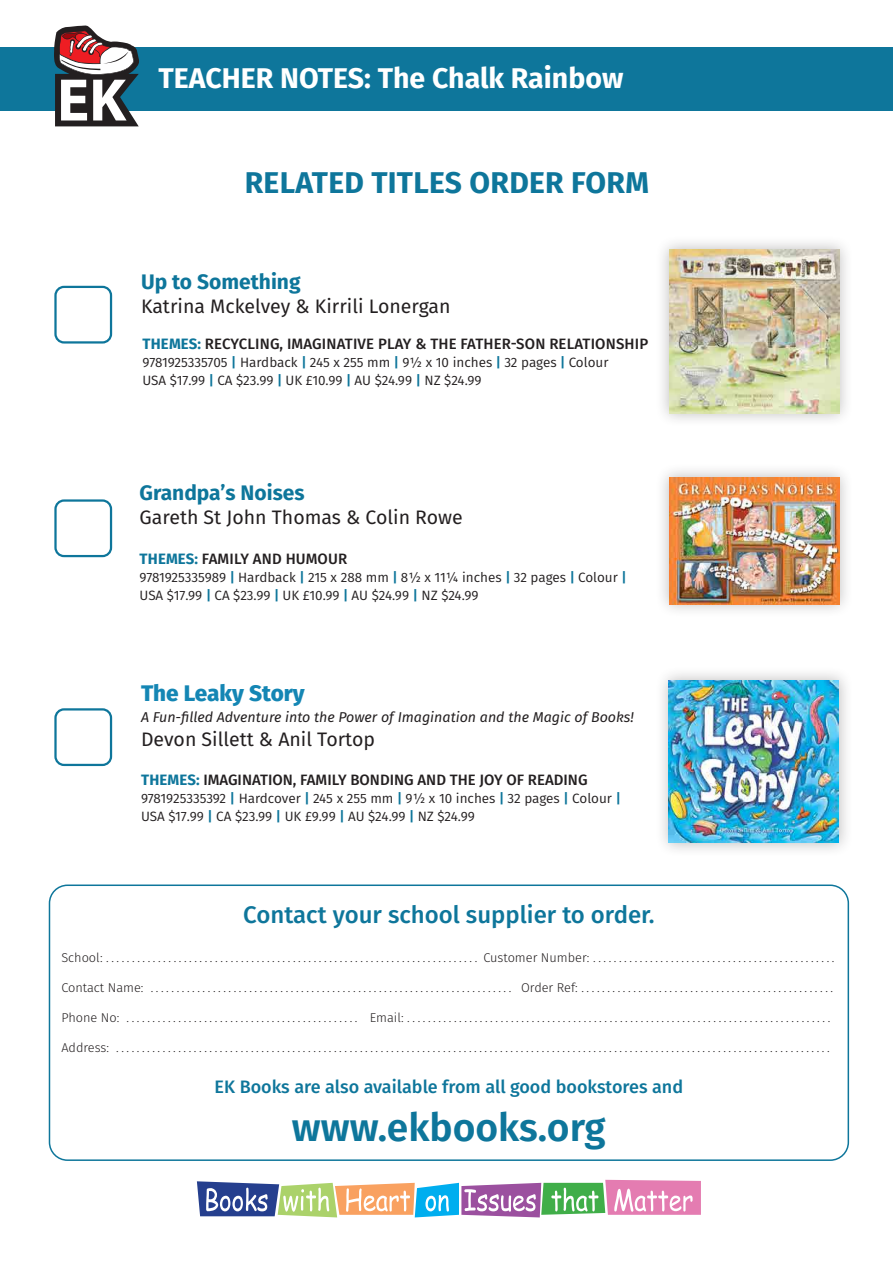
<style>
.page{position:relative;width:893px;height:1263px;background:#fff}
.page>*{position:absolute;margin:0;border:0;box-sizing:border-box;transform-origin:0 0}
.t1{font:600 39px "Fira Sans";color:#0e769b}
.t2{font:700 30px "Fira Sans";letter-spacing:.01em;color:#0e769b}
.t3{font:700 28.5px "Fira Sans";color:#fff}
.t4{font:500 24px "Fira Sans";color:#0e769b}
.t5{font:800 22.5px "Fira Sans";color:#1486b4}
.t6{font:700 21px "Fira Sans";color:#0e769b}
.t7{font:19.5px "Fira Sans";color:#231f20}
.t8{font:500 18px "Fira Sans";color:#0e769b}
.t9{font:500 15px "Fira Sans";color:#231f20}
.t10{font:italic 14.25px "Fira Sans";color:#231f20}
.t11{font:13.5px "Fira Sans";color:#231f20}
.t12{font:300 12.75px "Fira Sans";color:#231f20}
.s1{font-weight:700;color:#0e769b}
.s2{font-weight:600;color:#0e769b}
</style>
<div class="page">
<div style="left:49px;top:884px;width:800px;height:277px;border:2px solid #0e769b;border-radius:18px"></div>
<div style="left:0;top:47px;width:893px;height:64px;background:#0e769b"></div>
<svg style="left:54px;top:26px;width:85px;height:100px"></svg>
<svg style="left:197px;top:1180px;width:504px;height:37px"></svg>
<div style="left:54px;top:286px;width:58px;height:58px;border:2px solid #0e769b;border-radius:9px"></div>
<div style="left:54px;top:499px;width:58px;height:58px;border:2px solid #0e769b;border-radius:9px"></div>
<div style="left:54px;top:708px;width:58px;height:58px;border:2px solid #0e769b;border-radius:9px"></div>
<div style="left:655px;top:666px;width:198px;height:191px;background:#231f20;opacity:.3"></div>
<img style="left:669px;top:680px;width:170px;height:163px">
<div style="left:655px;top:463px;width:199px;height:155px;background:#231f20;opacity:.3"></div>
<img style="left:669px;top:477px;width:170px;height:127px">
<div style="left:655px;top:235px;width:199px;height:192px;background:#231f20;opacity:.3"></div>
<img style="left:669px;top:250px;width:170px;height:163px">
<p class="t3" style="left:159px;top:54px;width:466px">TEACHER NOTES: The Chalk Rainbow</p>
<p class="t2" style="left:245px;top:157px;width:406px">RELATED TITLES ORDER FORM</p>
<p class="t6" style="left:141px;top:264px;width:161px">Up to Something</p>
<p class="t7" style="left:141px;top:292px;width:311px">Katrina Mckelvey &amp; Kirrili Lonergan</p>
<p class="t9" style="left:143px;top:331px;width:507px"><span class="s1">THEMES:</span> RECYCLING, IMAGINATIVE PLAY &amp; THE FATHER-SON RELATIONSHIP</p>
<p class="t11" style="left:142px;top:352px;width:467px">9781925335705 <span class="s2">|</span> Hardback <span class="s2">|</span> 245 x 255 mm <span class="s2">|</span> 9½ x 10 inches <span class="s2">|</span> 32 pages <span class="s2">|</span> Colour</p>
<p class="t11" style="left:142px;top:370px;width:341px">USA $17.99 <span class="s2">|</span> CA $23.99 <span class="s2">|</span> UK £10.99 <span class="s2">|</span> AU $24.99 <span class="s2">|</span> NZ $24.99</p>
<p class="t6" style="left:140px;top:475px;width:167px">Grandpa’s Noises</p>
<p class="t7" style="left:140px;top:502px;width:325px">Gareth St John Thomas &amp; Colin Rowe</p>
<p class="t9" style="left:140px;top:547px;width:209px"><span class="s1">THEMES:</span> FAMILY AND HUMOUR</p>
<p class="t11" style="left:140px;top:567px;width:489px">9781925335989 <span class="s2">|</span> Hardback <span class="s2">|</span> 215 x 288 mm <span class="s2">|</span> 8½ x 11¼ inches <span class="s2">|</span> 32 pages <span class="s2">|</span> Colour <span class="s2">|</span></p>
<p class="t11" style="left:140px;top:585px;width:341px">USA $17.99 <span class="s2">|</span> CA $23.99 <span class="s2">|</span> UK £10.99 <span class="s2">|</span> AU $24.99 <span class="s2">|</span> NZ $24.99</p>
<p class="t5" style="left:141px;top:674px;width:165px">The Leaky Story</p>
<p class="t10" style="left:141px;top:706px;width:494px">A Fun-filled Adventure into the Power of Imagination and the Magic of Books!</p>
<p class="t7" style="left:141px;top:724px;width:235px">Devon Sillett &amp; Anil Tortop</p>
<p class="t9" style="left:141px;top:768px;width:448px"><span class="s1">THEMES:</span> IMAGINATION, FAMILY BONDING AND THE JOY OF READING</p>
<p class="t11" style="left:141px;top:789px;width:481px">9781925335392 <span class="s2">|</span> Hardcover <span class="s2">|</span> 245 x 255 mm <span class="s2">|</span> 9½ x 10 inches <span class="s2">|</span> 32 pages <span class="s2">|</span> Colour <span class="s2">|</span></p>
<p class="t11" style="left:141px;top:807px;width:335px">USA $17.99 <span class="s2">|</span> CA $23.99 <span class="s2">|</span> UK £9.99 <span class="s2">|</span> AU $24.99 <span class="s2">|</span> NZ $24.99</p>
<p class="t4" style="left:243px;top:896px;width:413px">Contact your school supplier to order.</p>
<p class="t12" style="left:61px;top:948px;width:775px">School: ........................................................................ Customer Number: ...............................................</p>
<p class="t12" style="left:61px;top:978px;width:773px">Contact Name: ...................................................................... Order Ref: .................................................</p>
<p class="t12" style="left:61px;top:1008px;width:770px">Phone No: ............................................. Email: ..................................................................................</p>
<p class="t12" style="left:61px;top:1038px;width:770px">Address: ..........................................................................................................................................</p>
<p class="t8" style="left:215px;top:1072px;width:470px">EK Books are also available from all good bookstores and</p>
<p class="t1" style="left:292px;top:1095px;width:315px">www.ekbooks.org</p>
</div>
